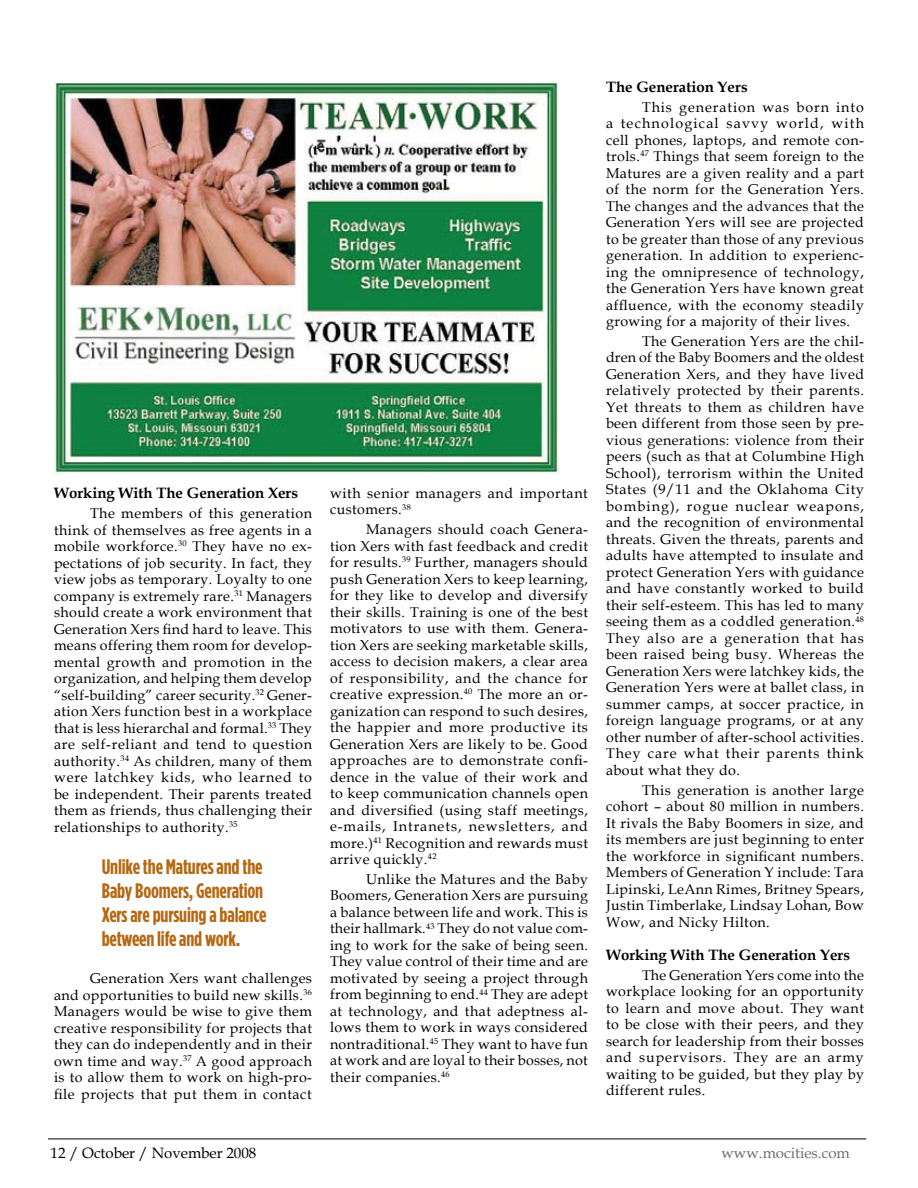
<style>
.page{position:relative;width:918px;height:1188px;background:#fff}
.page>*{position:absolute;margin:0;border:0;box-sizing:border-box;transform-origin:0 0}
.t1{font:700 21px/24px "Gotham Condensed";letter-spacing:-.01em;color:#b66712}
.t2{font:700 15px "Book Antiqua";color:#000}
.t3{font:15px "Book Antiqua";color:#000}
.t4{font:15px "Book Antiqua";color:#6d6f71}
.t5{font:14.25px/16.5px "Book Antiqua";letter-spacing:.03em;color:#000;text-align:justify}
</style>
<div class="page">
<hr style="left:48px;top:1139px;width:818px;height:1px;background:#000">
<img style="left:54px;top:81px;width:505px;height:393px">
<p class="t2" style="left:54px;top:483px;width:246px">Working With The Generation Xers</p>
<p class="t5" style="left:54px;top:505px;width:260px;text-indent:36px">The members of this generation think of themselves as free agents in a mobile workforce.<sup>30</sup> They have no ex&shy;pectations of job security. In fact, they view jobs as temporary. Loyalty to one company is extremely rare.<sup>31</sup> Managers should create a work environment that Generation Xers find hard to leave. This means offering them room for develop&shy;mental growth and promotion in the organization, and helping them develop “self-building” career security.<sup>32</sup> Gener&shy;ation Xers function best in a workplace that is less hierarchal and formal.<sup>33</sup> They are self-reliant and tend to question authority.<sup>34</sup> As children, many of them were latchkey kids, who learned to be independent. Their parents treated them as friends, thus challenging their relationships to authority.<sup>35</sup></p>
<h1 class="t1" style="left:102px;top:854px;width:166px">Unlikethe Maturesand the<br>Baby Boomers, Generation<br>Xers are pursuing a balance between life and work.</h1>
<p class="t5" style="left:54px;top:970px;width:260px;text-indent:36px">Generation Xers want challenges and opportunities to build new skills.<sup>36<br></sup>Managers would be wise to give them creative responsibility for projects that they can do independently and in their own time and way.<sup>37</sup> A good approach is to allow them to work on high-pro&shy;file projects that put them in contact</p>
<p class="t5" style="left:330px;top:484px;width:259px">with senior managers and important customers.<sup>38</sup></p>
<p class="t5" style="left:330px;top:521px;width:260px;text-indent:36px">Managers should coach Genera&shy;tion Xers with fast feedback and credit for results.<sup>39</sup> Further, managers should push Generation Xers to keep learning, for they like to develop and diversify their skills. Training is one of the best motivators to use with them. Genera&shy;tion Xers are seeking marketable skills, access to decision makers, a clear area of responsibility, and the chance for creative expression.<sup>40</sup> The more an or&shy;ganization can respond to such desires, the happier and more productive its Generation Xers are likely to be. Good approaches are to demonstrate confi&shy;dence in the value of their work and to keep communication channels open and diversified (using staff meetings, e-mails, Intranets, newsletters, and more.)<sup>41</sup> Recognition and rewards must arrive quickly.<sup>42</sup></p>
<p class="t5" style="left:330px;top:870px;width:260px;text-indent:36px">Unlike the Matures and the Baby Boomers, Generation Xers are pursuing a balance between life and work. This is their hallmark.<sup>43</sup> They do not value com&shy;ing to work for the sake of being seen.<br>They value control of their time and are motivated by seeing a project through from beginning to end.<sup>44</sup> They are adept at technology, and that adeptness al&shy;lows them to work in ways considered nontraditional.<sup>45</sup> They want to have fun at work and are loyal to their bosses, not their companies.<sup>46</sup></p>
<p class="t2" style="left:606px;top:77px;width:143px">The Generation Yers</p>
<p class="t5" style="left:606px;top:98px;width:260px;text-indent:36px">This generation was born into a technological savvy world, with cell phones, laptops, and remote con&shy;trols.<sup>47</sup> Things that seem foreign to the Matures are a given reality and a part of the norm for the Generation Yers.<br>The changes and the advances that the Generation Yers will see are projected to be greater than those of any previous generation. In addition to experienc&shy;ing the omnipresence of technology, the Generation Yers have known great affluence, with the economy steadily growing for a majority of their lives.</p>
<p class="t5" style="left:606px;top:332px;width:260px;text-indent:36px">The Generation Yers are the chil&shy;dren of the Baby Boomers and the oldest Generation Xers, and they have lived relatively protected by their parents.<br>Yet threats to them as children have been different from those seen by pre&shy;vious generations: violence from their peers (such as that at Columbine High School), terrorism within the United States (9/11 and the Oklahoma City bombing), rogue nuclear weapons, and the recognition of environmental threats. Given the threats, parents and adults have attempted to insulate and protect Generation Yers with guidance and have constantly worked to build their self-esteem. This has led to many seeing them as a coddled generation.<sup>48<br></sup>They also are a generation that has been raised being busy. Whereas the Generation Xers were latchkey kids, the Generation Yers were at ballet class, in summer camps, at soccer practice, in foreign language programs, or at any other number of after-school activities.<br>They care what their parents think about what they do.</p>
<p class="t5" style="left:606px;top:781px;width:260px;text-indent:36px">This generation is another large cohort – about 80 million in numbers.<br>It rivals the Baby Boomers in size, and its members are just beginning to enter the workforce in significant numbers.<br>Members of Generation Y include: Tara Lipinski, LeAnn Rimes, Britney Spears, Justin Timberlake, Lindsay Lohan, Bow Wow, and Nicky Hilton.</p>
<p class="t2" style="left:606px;top:944px;width:246px">Working With the Generation Yers</p>
<p class="t5" style="left:606px;top:966px;width:260px;text-indent:36px">The Generation Yers come into the workplace looking for an opportunity to learn and move about. They want to be close with their peers, and they search for leadership from their bosses and supervisors. They are an army waiting to be guided, but they play by different rules.</p>
<p class="t3" style="left:51px;top:1143px;width:207px">12 / October / November 2008</p>
<p class="t4" style="left:721px;top:1143px;width:130px">www.mocities.com</p>
</div>
